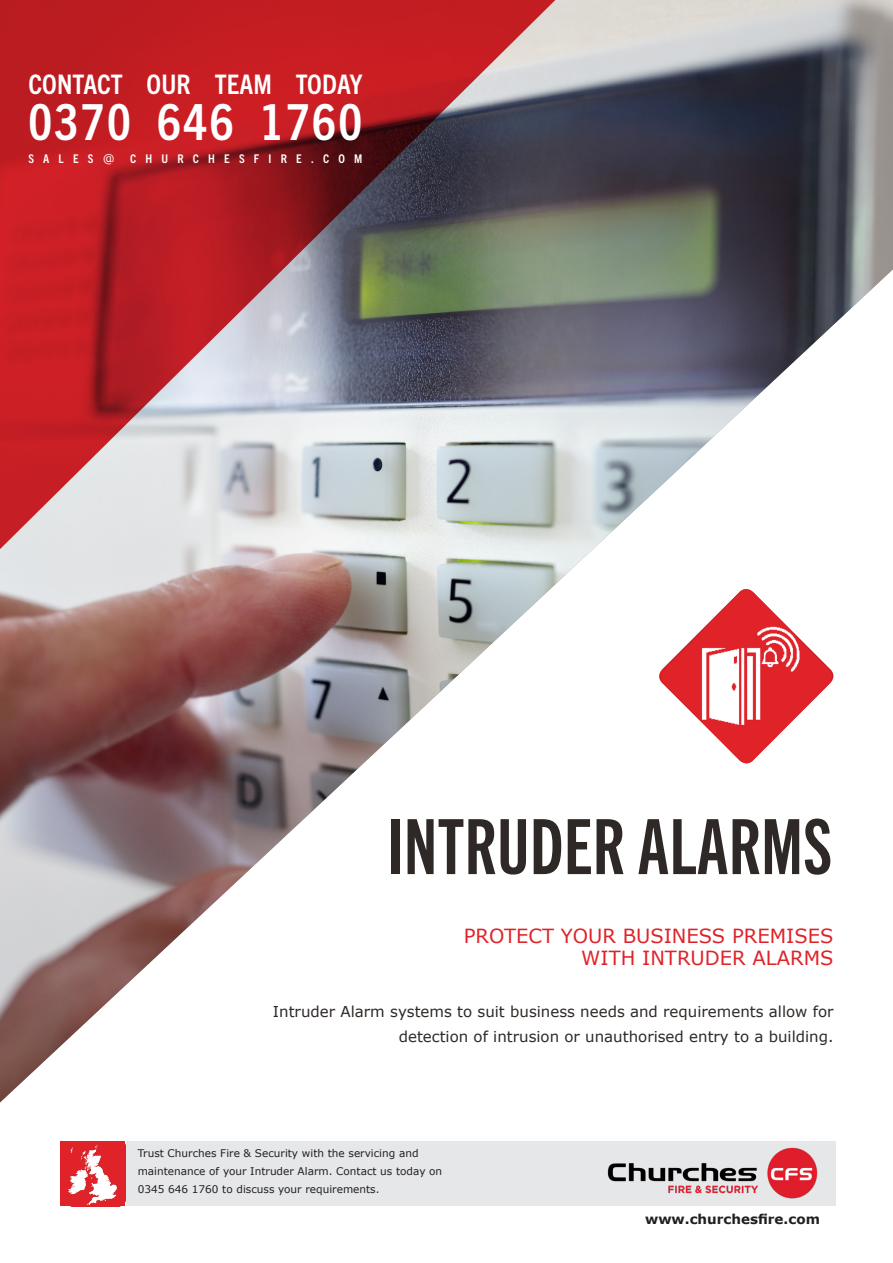
<style>
.page{position:relative;width:893px;height:1263px;background:#fff}
.page>*{position:absolute;margin:0;border:0;box-sizing:border-box;transform-origin:0 0}
.t1{font:76.5px "Trade Gothic Next LT Pro Bd Cm";letter-spacing:.01em;color:#2e2926}
.t2{font:700 condensed 49.95px "Trade Gothic Next LT Pro";letter-spacing:.05em;color:#fff}
.t3{font:700 condensed 27px "Trade Gothic Next LT Pro";letter-spacing:.005em;color:#fff}
.t4{font:19.5px "Verdana";color:#e02229}
.t5{font:15px "Verdana";color:#2e2926}
.t6{font:700 13.5px "Verdana";color:#231f20}
.t7{font:700 condensed 12px "Trade Gothic Next LT Pro";letter-spacing:.77em;color:#fff}
.t8{font:10.5px "Verdana";color:#231f20}
.s1{font-family:"Verdana";font-weight:400;font-stretch:normal}
</style>
<div class="page">
<div style="left:126px;top:1141px;width:710px;height:65px;background:#e6e7e9"></div>
<img style="left:607px;top:1147px;width:211px;height:52px">
<div style="left:60px;top:1142px;width:65px;height:64px;background:#e02229"></div>
<img style="left:68px;top:1144px;width:58px;height:61px">
<img style="left:0;top:0;width:893px;height:1102px">
<img style="left:0;top:0;width:646px;height:752px">
<p class="t3" style="left:28px;top:66px;width:335px">CONTACT OUR TEAM TODAY</p>
<p class="t2" style="left:28px;top:88px;width:335px">0370 646 1760</p>
<p class="t7" style="left:28px;top:150px;width:88px">SALES<span class="s1">@</span></p>
<p class="t7" style="left:130px;top:150px;width:234px">CHURCHESFIRE.COM</p>
<p class="t1" style="left:388px;top:795px;width:446px">INTRUDER ALARMS</p>
<p class="t4" style="left:464px;top:922px;width:371px">PROTECT YOUR BUSINESS PREMISES</p>
<p class="t4" style="left:581px;top:945px;width:254px">WITH INTRUDER ALARMS</p>
<p class="t5" style="left:273px;top:1001px;width:562px">Intruder Alarm systems to suit business needs and requirements allow for</p>
<p class="t5" style="left:399px;top:1027px;width:436px">detection of intrusion or unauthorised entry to a building.</p>
<p class="t8" style="left:138px;top:1146px;width:282px">Trust Churches Fire &amp; Security with the servicing and</p>
<p class="t8" style="left:138px;top:1164px;width:306px">maintenance of your Intruder Alarm. Contact us today on</p>
<p class="t8" style="left:138px;top:1182px;width:243px">0345 646 1760 to discuss your requirements.</p>
<p class="t6" style="left:645px;top:1210px;width:176px">www.churchesfire.com</p>
</div>
